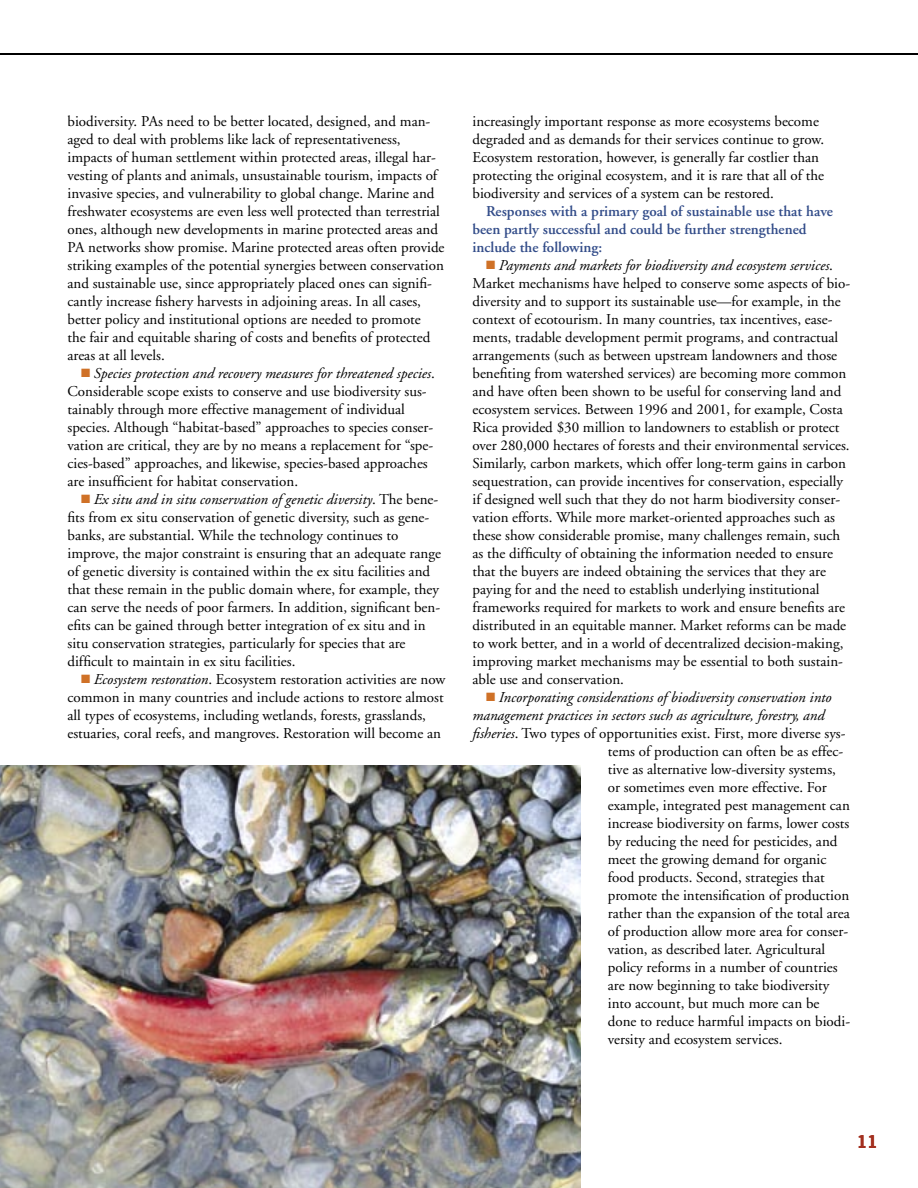
<style>
.page{position:relative;width:918px;height:1188px;background:#fff}
.page>*{position:absolute;margin:0;border:0;box-sizing:border-box;transform-origin:0 0}
.HEAD{font:700 16.5px "News Gothic Std";color:#a3301f}
.BODY_TEXT{font:15px/18px "Adobe Garamond";color:#000}
.BODY_TEXT-2{font:600 15px/18px "Adobe Garamond";color:#324c89}
.BODY_TEXT-3{font:italic 15px "Adobe Garamond";color:#000}
.s1{color:#cf7127}
.s2{font-style:italic}
</style>
<div class="page">
<img style="left:0;top:766px;width:581px;height:422px">
<hr style="left:0;top:53px;width:918px;height:1px;background:#000">
<p class="BODY_TEXT" style="left:68px;top:113px;width:379px">biodiversity. PAs need to be better located, designed, and man&shy;aged to deal with problems like lack of representativeness, impacts of human settlement within protected areas, illegal har&shy;vesting of plants and animals, unsustainable tourism, impacts of invasive species, and vulnerability to global change. Marine and freshwater ecosystems are even less well protected than terrestrial ones, although new developments in marine protected areas and PA networks show promise. Marine protected areas often provide striking examples of the potential synergies between conservation and sustainable use, since appropriately placed ones can signifi&shy;cantly increase fishery harvests in adjoining areas. In all cases, better policy and institutional options are needed to promote<br>the fair and equitable sharing of costs and benefits of protected areas at all levels.</p>
<p class="BODY_TEXT" style="left:68px;top:365px;width:369px;text-indent:14px"><span class="s1">■</span> <span class="s2">Species protection and recovery measures for threatened species</span>.<br>Considerable scope exists to conserve and use biodiversity sus&shy;tainably through more effective management of individual species. Although “habitat-based” approaches to species conser&shy;vation are critical, they are by no means a replacement for “spe&shy;cies-based” approaches, and likewise, species-based approaches are insufficient for habitat conservation.</p>
<p class="BODY_TEXT" style="left:68px;top:491px;width:375px;text-indent:14px"><span class="s1">■</span> <span class="s2">Ex situ and in situ conservation of genetic diversity</span>. The bene&shy;fits from ex situ conservation of genetic diversity, such as gene&shy;banks, are substantial. While the technology continues to improve, the major constraint is ensuring that an adequate range of genetic diversity is contained within the ex situ facilities and that these remain in the public domain where, for example, they can serve the needs of poor farmers. In addition, significant ben&shy;efits can be gained through better integration of ex situ and in situ conservation strategies, particularly for species that are difficult to maintain in ex situ facilities.</p>
<p class="BODY_TEXT" style="left:68px;top:671px;width:379px;text-indent:14px"><span class="s1">■</span> <span class="s2">Ecosystem restoration</span>. Ecosystem restoration activities are now common in many countries and include actions to restore almost all types of ecosystems, including wetlands, forests, grasslands, estuaries, coral reefs, and mangroves. Restoration will become an</p>
<p class="BODY_TEXT" style="left:472px;top:113px;width:353px">increasingly important response as more ecosystems become degraded and as demands for their services continue to grow.<br>Ecosystem restoration, however, is generally far costlier than protecting the original ecosystem, and it is rare that all of the biodiversity and services of a system can be restored.</p>
<p class="BODY_TEXT-2" style="left:472px;top:203px;width:362px;text-indent:14px">Responses with a primary goal of sustainable use that have been partly successful and could be further strengthened include the following:</p>
<p class="BODY_TEXT" style="left:472px;top:257px;width:379px;text-indent:14px"><span class="s1">■</span> <span class="s2">Payments and markets for biodiversity and ecosystem services</span>.<br>Market mechanisms have helped to conserve some aspects of bio&shy;diversity and to support its sustainable use—for example, in the context of ecotourism. In many countries, tax incentives, ease&shy;ments, tradable development permit programs, and contractual arrangements (such as between upstream landowners and those benefiting from watershed services) are becoming more common and have often been shown to be useful for conserving land and ecosystem services. Between 1996 and 2001, for example, Costa Rica provided $30 million to landowners to establish or protect over 280,000 hectares of forests and their environmental services.<br>Similarly, carbon markets, which offer long-term gains in carbon sequestration, can provide incentives for conservation, especially if designed well such that they do not harm biodiversity conser&shy;vation efforts. While more market-oriented approaches such as these show considerable promise, many challenges remain, such as the difficulty of obtaining the information needed to ensure that the buyers are indeed obtaining the services that they are paying for and the need to establish underlying institutional frameworks required for markets to work and ensure benefits are distributed in an equitable manner. Market reforms can be made to work better, and in a world of decentralized decision-making, improving market mechanisms may be essential to both sustain&shy;able use and conservation.</p>
<p class="BODY_TEXT-3" style="left:486px;top:689px;width:347px"><span class="s1">■</span> Incorporating considerations of biodiversity conservation into</p>
<p class="BODY_TEXT-3" style="left:472px;top:707px;width:354px">management practices in sectors such as agriculture, forestry, and</p>
<p class="BODY_TEXT" style="left:472px;top:725px;width:375px"><span class="s2">fisheries</span>. Two types of opportunities exist. First, more diverse sys-</p>
<p class="BODY_TEXT" style="left:608px;top:743px;width:237px">tems of production can often be as effec-</p>
<p class="BODY_TEXT" style="left:608px;top:761px;width:230px">tive as alternative low-diversity systems,</p>
<p class="BODY_TEXT" style="left:608px;top:779px;width:220px">or sometimes even more effective. For</p>
<p class="BODY_TEXT" style="left:608px;top:797px;width:244px">example, integrated pest management can</p>
<p class="BODY_TEXT" style="left:608px;top:815px;width:243px">increase biodiversity on farms, lower costs</p>
<p class="BODY_TEXT" style="left:608px;top:833px;width:231px">by reducing the need for pesticides, and</p>
<p class="BODY_TEXT" style="left:608px;top:851px;width:220px">meet the growing demand for organic</p>
<p class="BODY_TEXT" style="left:608px;top:869px;width:218px">food products. Second, strategies that</p>
<p class="BODY_TEXT" style="left:608px;top:887px;width:243px">promote the intensification of production</p>
<p class="BODY_TEXT" style="left:608px;top:905px;width:243px">rather than the expansion of the total area</p>
<p class="BODY_TEXT" style="left:608px;top:923px;width:242px">of production allow more area for conser-</p>
<p class="BODY_TEXT" style="left:608px;top:941px;width:219px">vation, as described later. Agricultural</p>
<p class="BODY_TEXT" style="left:608px;top:959px;width:231px">policy reforms in a number of countries</p>
<p class="BODY_TEXT" style="left:608px;top:977px;width:223px">are now beginning to take biodiversity</p>
<p class="BODY_TEXT" style="left:608px;top:995px;width:213px">into account, but much more can be</p>
<p class="BODY_TEXT" style="left:608px;top:1013px;width:244px">done to reduce harmful impacts on biodi-</p>
<p class="BODY_TEXT" style="left:608px;top:1031px;width:176px">versity and ecosystem services.</p>
<p class="HEAD" style="left:857px;top:1130px;width:22px">11</p>
</div>
